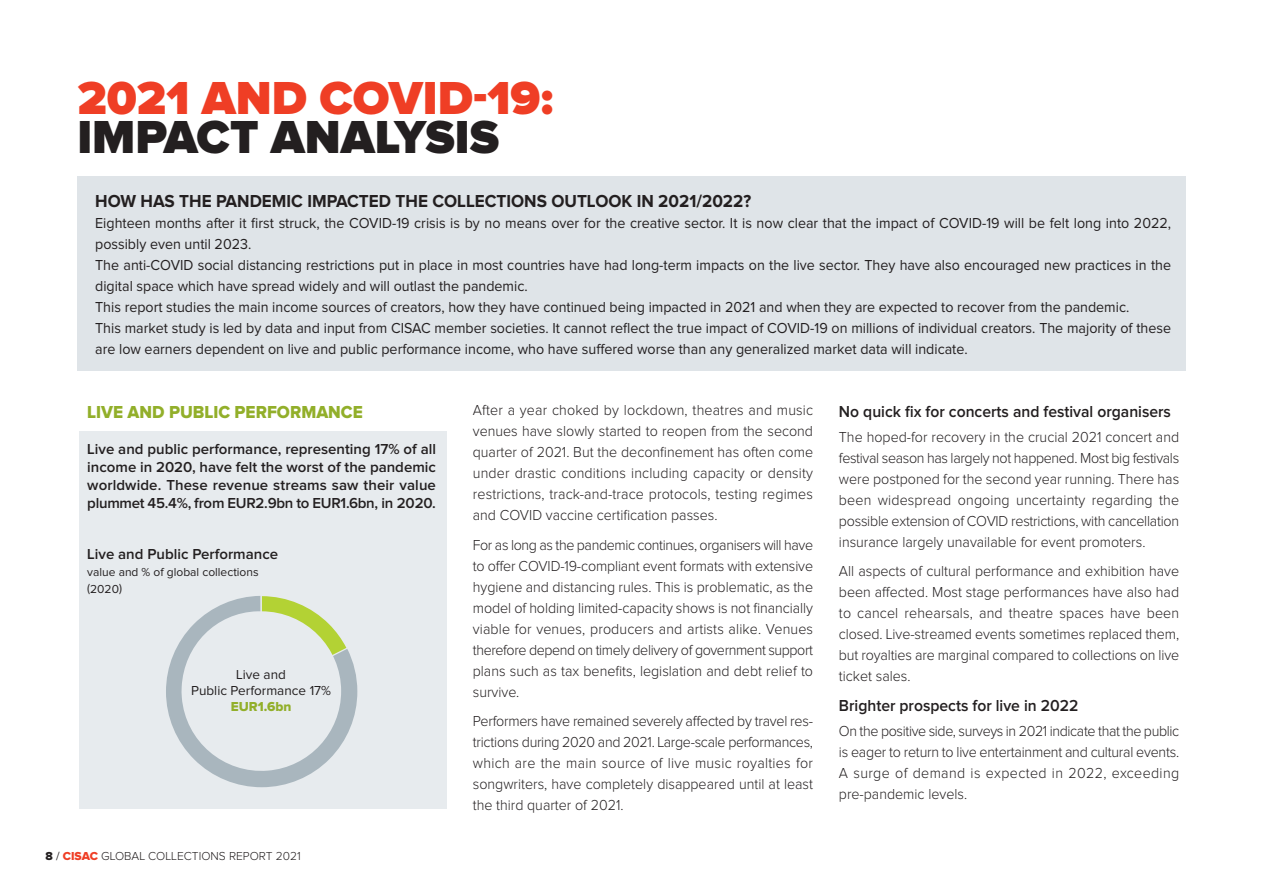
<style>
.page{position:relative;width:1263px;height:893px;background:#fff}
.page>*{position:absolute;margin:0;border:0;box-sizing:border-box;transform-origin:0 0}
.t1{font:900 48px "Proxima Nova";color:#ef3e25}
.t2{font:900 48px "Proxima Nova";color:#231f20}
.t3{font:700 18px "Proxima Nova";color:#231f20;scale:.95 1}
.t4{font:18px "Proxima Nova Extrabld";color:#92af2a;scale:.95 1}
.t5{font:600 16.5px "Proxima Nova";color:#231f20;scale:.95 1}
.t6{font:300 15px/21px "Proxima Nova";color:#231f20;text-align:justify;scale:.95 1}
.t7{font:15px/21px "Proxima Nova";color:#231f20;scale:.95 1}
.t8{font:600 15px/18px "Proxima Nova";color:#231f20;text-align:justify}
.t9{font:13.5px/16.2px "Proxima Nova";color:#231f20;text-align:center}
.t10{font:13.5px "Proxima Nova Extrabld";color:#92af2a}
.t11{font:300 12px "Proxima Nova";color:#231f20}
.t12{font:12px/16.8px "Proxima Nova";color:#231f20}
.s1{font-family:"Proxima Nova Extrabld";font-weight:400}
.s2{font-weight:400}
.s3{font-family:"Proxima Nova Extrabld";font-weight:400;color:#ef3e25}
</style>
<div class="page">
<div style="left:79px;top:432px;width:368px;height:377px;background:#e7ebee"></div>
<div style="left:77px;top:177px;width:1108px;height:194px;background:#dfe4e8"></div>
<svg style="left:166px;top:596px;width:191px;height:191px"></svg>
<p class="t1" style="left:77px;top:82px;width:477px">2021 AND COVID-19:</p>
<p class="t2" style="left:77px;top:121px;width:423px">IMPACT ANALYSIS</p>
<p class="t3" style="left:95px;top:195px;width:692px">HOW HAS THE PANDEMIC IMPACTED THE COLLECTIONS OUTLOOK IN 2021/2022?</p>
<p class="t7" style="left:95px;top:214px;width:1134px">Eighteen months after it first struck, the COVID-19 crisis is by no means over for the creative sector. It is now clear that the impact of COVID-19 will be felt long into 2022, possibly even until 2023.</p>
<p class="t7" style="left:95px;top:256px;width:1134px">The anti-COVID social distancing restrictions put in place in most countries have had long-term impacts on the live sector. They have also encouraged new practices in the digital space which have spread widely and will outlast the pandemic.</p>
<p class="t7" style="left:95px;top:298px;width:1090px">This report studies the main income sources of creators, how they have continued being impacted in 2021 and when they are expected to recover from the pandemic.</p>
<p class="t7" style="left:95px;top:319px;width:1134px">This market study is led by data and input from CISAC member societies. It cannot reflect the true impact of COVID-19 on millions of individual creators. The majority of these are low earners dependent on live and public performance income, who have suffered worse than any generalized market data will indicate.</p>
<p class="t4" style="left:87px;top:406px;width:292px">LIVE AND PUBLIC PERFORMANCE</p>
<p class="t6" style="left:473px;top:401px;width:360px">After a year choked by lockdown, theatres and music venues have slowly started to reopen from the second quarter of 2021. But the deconfinement has often come under drastic conditions including capacity or density restrictions, track-and-trace protocols, testing regimes and COVID vaccine certification passes.</p>
<p class="t6" style="left:473px;top:536px;width:360px">For as long as the pandemic continues, organisers will have to offer COVID-19-compliant event formats with extensive hygiene and distancing rules. This is problematic, as the model of holding limited-capacity shows is not financially viable for venues, producers and artists alike. Venues therefore depend on timely delivery of government support plans such as tax benefits, legislation and debt relief to survive.</p>
<p class="t6" style="left:473px;top:712px;width:360px">Performers have remained severely affected by travel res&shy;trictions during 2020 and 2021. Large-scale performances, which are the main source of live music royalties for songwriters, have completely disappeared until at least the third quarter of 2021.</p>
<p class="t8" style="left:87px;top:441px;width:350px">Live and public performance, representing 17% of all income in 2020, have felt the worst of the pandemic worldwide. These revenue streams saw their value plummet 45.4%, from EUR2.9bn to EUR1.6bn, in 2020.</p>
<p class="t8" style="left:87px;top:547px;width:192px">Live and Public Performance</p>
<p class="t12" style="left:87px;top:565px;width:173px">value and % of global collections (2020)</p>
<p class="t9" style="left:191px;top:668px;width:141px">Live and<br>Public Performance 17%</p>
<p class="t10" style="left:231px;top:702px;width:62px">EUR1.6bn</p>
<p class="t11" style="left:46px;top:852px;width:257px"><span class="s1">8</span> <span class="s2">/</span> <span class="s3">CISAC</span> GLOBAL COLLECTIONS REPORT 2021</p>
<p class="t5" style="left:839px;top:406px;width:351px">No quick fix for concerts and festival organisers</p>
<p class="t6" style="left:839px;top:428px;width:360px">The hoped-for recovery in the crucial 2021 concert and festival season has largely not happened. Most big festivals were postponed for the second year running. There has been widespread ongoing uncertainty regarding the possible extension of COVID restrictions, with cancellation insurance largely unavailable for event promoters.</p>
<p class="t6" style="left:839px;top:562px;width:360px">All aspects of cultural performance and exhibition have been affected. Most stage performances have also had to cancel rehearsals, and theatre spaces have been closed. Live-streamed events sometimes replaced them, but royalties are marginal compared to collections on live ticket sales.</p>
<p class="t5" style="left:839px;top:700px;width:254px">Brighter prospects for live in 2022</p>
<p class="t6" style="left:839px;top:722px;width:360px">On the positive side, surveys in 2021 indicate that the public is eager to return to live entertainment and cultural events.<br>A surge of demand is expected in 2022, exceeding pre-pandemic levels.</p>
</div>
